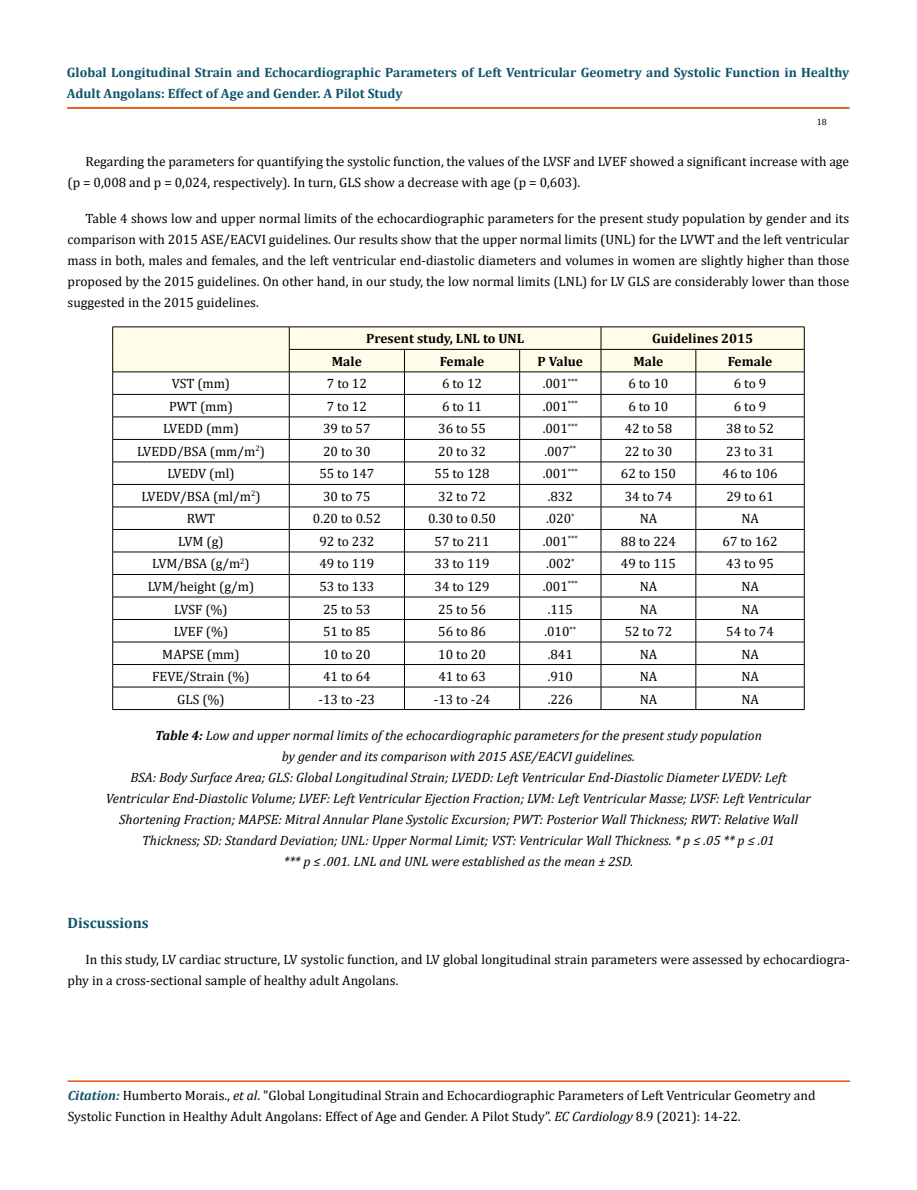
<style>
.page{position:relative;width:917px;height:1190px;background:#fff}
.page>*{position:absolute;margin:0;border:0;box-sizing:border-box;transform-origin:0 0}
.t1{font:700 15px "Cambria";color:#0e546a}
.t2{font:13.5px/21px "Cambria";color:#000}
.t3{font:italic 13.5px/21px "Cambria";color:#000;text-align:center}
.t4{font:700 13.5px/21px "Cambria";color:#0e546a}
.t5{font:700 13.5px "Cambria";color:#000}
.t6{font:9px "Cambria";color:#000}
.s1{font-weight:700}
.s2{font-weight:700;font-style:italic;color:#0e546a}
.s3{font-style:italic}
</style>
<div class="page">
<div style="left:67px;top:108px;width:782px;height:1px;border:1px solid #e05d1a"></div>
<hr style="left:68px;top:1081px;width:781px;height:1px;background:#e05d1a">
<hr style="left:112px;top:326px;width:177px;height:1px;background:#000">
<hr style="left:289px;top:326px;width:115px;height:1px;background:#000">
<hr style="left:404px;top:326px;width:115px;height:1px;background:#000">
<hr style="left:519px;top:326px;width:82px;height:1px;background:#000">
<hr style="left:601px;top:326px;width:94px;height:1px;background:#000">
<hr style="left:695px;top:326px;width:109px;height:1px;background:#000">
<svg style="left:112px;top:327px;width:693px;height:382px"></svg>
<hr style="left:112px;top:709px;width:177px;height:1px;background:#000">
<hr style="left:289px;top:709px;width:115px;height:1px;background:#000">
<hr style="left:404px;top:709px;width:115px;height:1px;background:#000">
<hr style="left:519px;top:709px;width:82px;height:1px;background:#000">
<hr style="left:601px;top:709px;width:94px;height:1px;background:#000">
<hr style="left:695px;top:709px;width:109px;height:1px;background:#000">
<p class="t4" style="left:67px;top:62px;width:783px">Global Longitudinal Strain and Echocardiographic Parameters of Left Ventricular Geometry and Systolic Function in Healthy<br>Adult Angolans: Effect of Age and Gender. A Pilot Study</p>
<p class="t6" style="left:816px;top:117px;width:11px">18</p>
<p class="t2" style="left:68px;top:151px;width:783px;text-indent:18px">Regarding the parameters for quantifying the systolic function, the values of the LVSF and LVEF showed a significant increase with age (p = 0,008 and p = 0,024, respectively). In turn, GLS show a decrease with age (p = 0,603).</p>
<p class="t2" style="left:68px;top:208px;width:783px;text-align:justify;text-indent:18px">Table 4 shows low and upper normal limits of the echocardiographic parameters for the present study population by gender and its comparison with 2015 ASE/EACVI guidelines. Our results show that the upper normal limits (UNL) for the LVWT and the left ventricular mass in both, males and females, and the left ventricular end-diastolic diameters and volumes in women are slightly higher than those proposed by the 2015 guidelines. On other hand, in our study, the low normal limits (LNL) for LV GLS are considerably lower than those suggested in the 2015 guidelines.</p>
<p class="t5" style="left:366px;top:329px;width:159px">Present study, LNL to UNL</p>
<p class="t5" style="left:652px;top:329px;width:103px">Guidelines 2015</p>
<p class="t5" style="left:332px;top:352px;width:31px">Male</p>
<p class="t5" style="left:440px;top:352px;width:46px">Female</p>
<p class="t5" style="left:537px;top:352px;width:47px">P Value</p>
<p class="t5" style="left:633px;top:352px;width:31px">Male</p>
<p class="t5" style="left:727px;top:352px;width:46px">Female</p>
<p class="t2" style="left:172px;top:373px;width:60px">VST (mm)</p>
<p class="t2" style="left:327px;top:373px;width:41px">7 to 12</p>
<p class="t2" style="left:442px;top:373px;width:41px">6 to 12</p>
<p class="t2" style="left:542px;top:373px;width:37px">.001<sup>***</sup></p>
<p class="t2" style="left:628px;top:373px;width:41px">6 to 10</p>
<p class="t2" style="left:733px;top:373px;width:34px">6 to 9</p>
<p class="t2" style="left:169px;top:396px;width:65px">PWT (mm)</p>
<p class="t2" style="left:327px;top:396px;width:41px">7 to 12</p>
<p class="t2" style="left:442px;top:396px;width:41px">6 to 11</p>
<p class="t2" style="left:542px;top:396px;width:37px">.001<sup>***</sup></p>
<p class="t2" style="left:628px;top:396px;width:41px">6 to 10</p>
<p class="t2" style="left:733px;top:396px;width:34px">6 to 9</p>
<p class="t2" style="left:163px;top:418px;width:77px">LVEDD (mm)</p>
<p class="t2" style="left:323px;top:418px;width:49px">39 to 57</p>
<p class="t2" style="left:438px;top:418px;width:49px">36 to 55</p>
<p class="t2" style="left:542px;top:418px;width:37px">.001<sup>***</sup></p>
<p class="t2" style="left:624px;top:418px;width:49px">42 to 58</p>
<p class="t2" style="left:726px;top:418px;width:49px">38 to 52</p>
<p class="t2" style="left:137px;top:441px;width:129px">LVEDD/BSA (mm/m<sup>2</sup>)</p>
<p class="t2" style="left:323px;top:441px;width:49px">20 to 30</p>
<p class="t2" style="left:438px;top:441px;width:49px">20 to 32</p>
<p class="t2" style="left:544px;top:441px;width:33px">.007<sup>**</sup></p>
<p class="t2" style="left:624px;top:441px;width:49px">22 to 30</p>
<p class="t2" style="left:726px;top:441px;width:49px">23 to 31</p>
<p class="t2" style="left:167px;top:463px;width:69px">LVEDV (ml)</p>
<p class="t2" style="left:319px;top:463px;width:56px">55 to 147</p>
<p class="t2" style="left:434px;top:463px;width:56px">55 to 128</p>
<p class="t2" style="left:542px;top:463px;width:37px">.001<sup>***</sup></p>
<p class="t2" style="left:621px;top:463px;width:56px">62 to 150</p>
<p class="t2" style="left:722px;top:463px;width:56px">46 to 106</p>
<p class="t2" style="left:141px;top:486px;width:121px">LVEDV/BSA (ml/m<sup>2</sup>)</p>
<p class="t2" style="left:323px;top:486px;width:49px">30 to 75</p>
<p class="t2" style="left:438px;top:486px;width:49px">32 to 72</p>
<p class="t2" style="left:547px;top:486px;width:27px">.832</p>
<p class="t2" style="left:624px;top:486px;width:49px">34 to 74</p>
<p class="t2" style="left:726px;top:486px;width:49px">29 to 61</p>
<p class="t2" style="left:187px;top:508px;width:30px">RWT</p>
<p class="t2" style="left:313px;top:508px;width:69px">0.20 to 0.52</p>
<p class="t2" style="left:428px;top:508px;width:69px">0.30 to 0.50</p>
<p class="t2" style="left:546px;top:508px;width:30px">.020<sup>*</sup></p>
<p class="t2" style="left:639px;top:508px;width:19px">NA</p>
<p class="t2" style="left:741px;top:508px;width:19px">NA</p>
<p class="t2" style="left:178px;top:531px;width:47px">LVM (g)</p>
<p class="t2" style="left:319px;top:531px;width:56px">92 to 232</p>
<p class="t2" style="left:434px;top:531px;width:56px">57 to 211</p>
<p class="t2" style="left:542px;top:531px;width:37px">.001<sup>***</sup></p>
<p class="t2" style="left:621px;top:531px;width:56px">88 to 224</p>
<p class="t2" style="left:722px;top:531px;width:56px">67 to 162</p>
<p class="t2" style="left:152px;top:553px;width:99px">LVM/BSA (g/m<sup>2</sup>)</p>
<p class="t2" style="left:319px;top:553px;width:56px">49 to 119</p>
<p class="t2" style="left:434px;top:553px;width:56px">33 to 119</p>
<p class="t2" style="left:546px;top:553px;width:30px">.002<sup>*</sup></p>
<p class="t2" style="left:621px;top:553px;width:56px">49 to 115</p>
<p class="t2" style="left:726px;top:553px;width:49px">43 to 95</p>
<p class="t2" style="left:148px;top:576px;width:108px">LVM/height (g/m)</p>
<p class="t2" style="left:319px;top:576px;width:56px">53 to 133</p>
<p class="t2" style="left:434px;top:576px;width:56px">34 to 129</p>
<p class="t2" style="left:542px;top:576px;width:37px">.001<sup>***</sup></p>
<p class="t2" style="left:639px;top:576px;width:19px">NA</p>
<p class="t2" style="left:741px;top:576px;width:19px">NA</p>
<p class="t2" style="left:174px;top:598px;width:55px">LVSF (%)</p>
<p class="t2" style="left:323px;top:598px;width:49px">25 to 53</p>
<p class="t2" style="left:438px;top:598px;width:49px">25 to 56</p>
<p class="t2" style="left:547px;top:598px;width:27px">.115</p>
<p class="t2" style="left:639px;top:598px;width:19px">NA</p>
<p class="t2" style="left:741px;top:598px;width:19px">NA</p>
<p class="t2" style="left:174px;top:621px;width:56px">LVEF (%)</p>
<p class="t2" style="left:323px;top:621px;width:49px">51 to 85</p>
<p class="t2" style="left:438px;top:621px;width:49px">56 to 86</p>
<p class="t2" style="left:544px;top:621px;width:33px">.010<sup>**</sup></p>
<p class="t2" style="left:624px;top:621px;width:49px">52 to 72</p>
<p class="t2" style="left:726px;top:621px;width:49px">54 to 74</p>
<p class="t2" style="left:162px;top:643px;width:79px">MAPSE (mm)</p>
<p class="t2" style="left:323px;top:643px;width:49px">10 to 20</p>
<p class="t2" style="left:438px;top:643px;width:49px">10 to 20</p>
<p class="t2" style="left:547px;top:643px;width:27px">.841</p>
<p class="t2" style="left:639px;top:643px;width:19px">NA</p>
<p class="t2" style="left:741px;top:643px;width:19px">NA</p>
<p class="t2" style="left:152px;top:666px;width:99px">FEVE/Strain (%)</p>
<p class="t2" style="left:323px;top:666px;width:49px">41 to 64</p>
<p class="t2" style="left:438px;top:666px;width:49px">41 to 63</p>
<p class="t2" style="left:547px;top:666px;width:27px">.910</p>
<p class="t2" style="left:639px;top:666px;width:19px">NA</p>
<p class="t2" style="left:741px;top:666px;width:19px">NA</p>
<p class="t2" style="left:177px;top:688px;width:49px">GLS (%)</p>
<p class="t2" style="left:318px;top:688px;width:58px">-13 to -23</p>
<p class="t2" style="left:434px;top:688px;width:58px">-13 to -24</p>
<p class="t2" style="left:547px;top:688px;width:27px">.226</p>
<p class="t2" style="left:639px;top:688px;width:19px">NA</p>
<p class="t2" style="left:741px;top:688px;width:19px">NA</p>
<p class="t3" style="left:106px;top:724px;width:706px"><span class="s1">Table 4:</span> Low and upper normal limits of the echocardiographic parameters for the present study population<br>by gender and its comparison with 2015 ASE/EACVI guidelines.<br>BSA: Body Surface Area; GLS: Global Longitudinal Strain; LVEDD: Left Ventricular End-Diastolic Diameter LVEDV: Left Ventricular End-Diastolic Volume; LVEF: Left Ventricular Ejection Fraction; LVM: Left Ventricular Masse; LVSF: Left Ventricular Shortening Fraction; MAPSE: Mitral Annular Plane Systolic Excursion; PWT: Posterior Wall Thickness; RWT: Relative Wall Thickness; SD: Standard Deviation; UNL: Upper Normal Limit; VST: Ventricular Wall Thickness. * p ≤ .05 ** p ≤ .01<br>*** p ≤ .001. LNL and UNL were established as the mean ± 2SD.</p>
<p class="t1" style="left:68px;top:912px;width:83px">Discussions</p>
<p class="t2" style="left:68px;top:948px;width:783px;text-indent:18px">In this study, LV cardiac structure, LV systolic function, and LV global longitudinal strain parameters were assessed by echocardiogra&shy;phy in a cross-sectional sample of healthy adult Angolans.</p>
<p class="t2" style="left:68px;top:1085px;width:749px"><span class="s2">Citation:</span> Humberto Morais., <span class="s3">et al</span>. "Global Longitudinal Strain and Echocardiographic Parameters of Left Ventricular Geometry and<br>Systolic Function in Healthy Adult Angolans: Effect of Age and Gender. A Pilot Study”. <span class="s3">EC Cardiology</span> 8.9 (2021): 14-22.</p>
</div>
